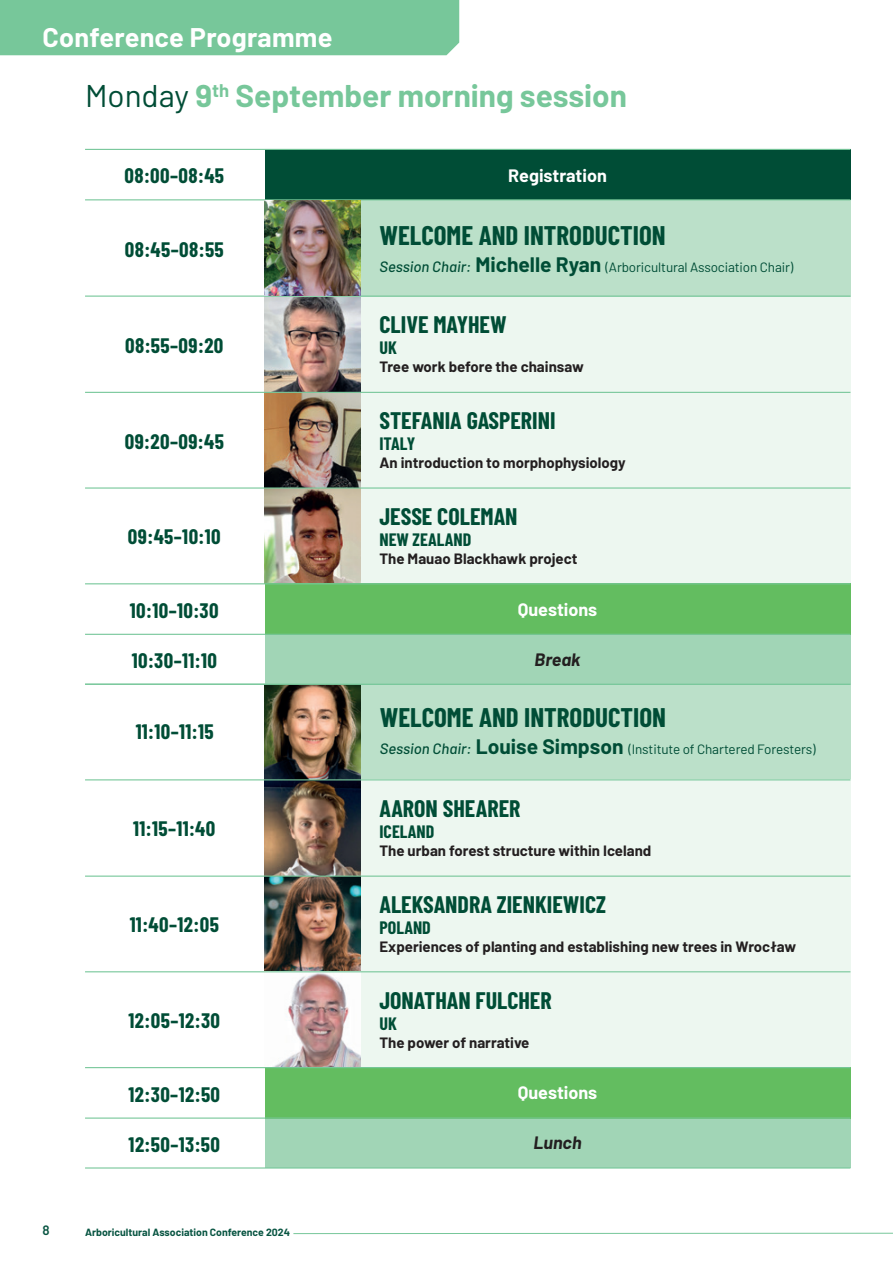
<style>
.page{position:relative;width:893px;height:1263px;background:#fff}
.page>*{position:absolute;margin:0;border:0;box-sizing:border-box;transform-origin:0 0}
.t1{font:700 31.5px "Barlow";color:#77c79a}
.t2{font:700 27px "Barlow Condensed";color:#004d36}
.t3{font:700 27px "Barlow";letter-spacing:.01em;color:#fff}
.t4{font:700 24px "Barlow Condensed";color:#004d36}
.t5{font:700 21px "Barlow Condensed";letter-spacing:.02em;color:#004d36}
.t6{font:700 18px "Barlow Condensed";color:#004d36}
.t7{font:700 18px "Barlow";color:#fff}
.t8{font:italic 700 18px "Barlow";color:#231f20}
.t9{font:700 15px "Barlow";color:#231f20}
.t10{font:13.5px "Barlow";letter-spacing:-.01em;color:#004d36}
.t11{font:600 13.5px "Barlow";color:#075441}
.t12{font:700 10.5px "Barlow";color:#075441}
.s1{font-weight:400;color:#004d36}
.s2{font-weight:500;font-style:italic;font-size:15px}
.s3{font-weight:700;font-size:21px}
</style>
<div class="page">
<hr style="left:293px;top:1233px;width:600px;height:1px;background:#77c79a">
<div style="left:265px;top:683px;width:586px;height:97px;background:#bbe0c9"></div>
<div style="left:265px;top:779px;width:585px;height:289px;background:#edf7f0"></div>
<img style="left:265px;top:780px;width:95px;height:95px">
<img style="left:265px;top:685px;width:95px;height:94px">
<img style="left:265px;top:877px;width:95px;height:94px">
<svg style="left:265px;top:972px;width:95px;height:95px"></svg>
<div style="left:265px;top:1067px;width:585px;height:52px;background:#63bd60"></div>
<div style="left:265px;top:1119px;width:585px;height:48px;background:#a1d5b6"></div>
<hr style="left:85px;top:1167px;width:765px;height:1px;background:#77c79a">
<hr style="left:85px;top:1117px;width:765px;height:2px;background:#77c79a">
<hr style="left:85px;top:875px;width:765px;height:2px;background:#77c79a">
<hr style="left:85px;top:971px;width:765px;height:1px;background:#77c79a">
<hr style="left:85px;top:1067px;width:765px;height:1px;background:#77c79a">
<div style="left:0;top:0;width:459px;height:55px;background:#77c79a"></div>
<div style="left:265px;top:149px;width:585px;height:436px;background:#edf7f0"></div>
<img style="left:265px;top:297px;width:95px;height:95px">
<img style="left:265px;top:393px;width:95px;height:94px">
<img style="left:265px;top:489px;width:95px;height:94px">
<div style="left:265px;top:150px;width:585px;height:51px;background:#004d36"></div>
<div style="left:265px;top:584px;width:585px;height:51px;background:#63bd60"></div>
<div style="left:265px;top:635px;width:585px;height:49px;background:#a1d5b6"></div>
<div style="left:265px;top:200px;width:585px;height:97px;background:#bbe0c9"></div>
<hr style="left:85px;top:199px;width:765px;height:1px;background:#77c79a">
<hr style="left:85px;top:149px;width:765px;height:1px;background:#77c79a">
<hr style="left:85px;top:684px;width:765px;height:1px;background:#77c79a">
<hr style="left:85px;top:779px;width:765px;height:1px;background:#77c79a">
<hr style="left:85px;top:634px;width:765px;height:1px;background:#77c79a">
<hr style="left:85px;top:392px;width:765px;height:1px;background:#77c79a">
<hr style="left:85px;top:487px;width:765px;height:2px;background:#77c79a">
<hr style="left:85px;top:583px;width:765px;height:1px;background:#77c79a">
<hr style="left:85px;top:296px;width:765px;height:1px;background:#77c79a">
<img style="left:265px;top:200px;width:95px;height:96px">
<h2 class="t3" style="left:43px;top:17px;width:291px">Conference Programme</h2>
<h1 class="t1" style="left:85px;top:72px;width:543px"><span class="s1">Monday</span> 9<sup>th</sup> September morning session</h1>
<h3 class="t5" style="left:125px;top:161px;width:101px">08:00–08:45</h3>
<h3 class="t5" style="left:125px;top:234px;width:101px">08:45–08:55</h3>
<h3 class="t5" style="left:125px;top:330px;width:100px">08:55–09:20</h3>
<h3 class="t5" style="left:125px;top:426px;width:101px">09:20–09:45</h3>
<h3 class="t5" style="left:128px;top:522px;width:94px">09:45–10:10</h3>
<h3 class="t5" style="left:130px;top:595px;width:90px">10:10–10:30</h3>
<h3 class="t5" style="left:132px;top:645px;width:87px">10:30–11:10</h3>
<h3 class="t5" style="left:136px;top:717px;width:79px">11:10–11:15</h3>
<h3 class="t5" style="left:133px;top:813px;width:84px">11:15–11:40</h3>
<h3 class="t5" style="left:130px;top:910px;width:91px">11:40–12:05</h3>
<h3 class="t5" style="left:129px;top:1006px;width:93px">12:05–12:30</h3>
<h3 class="t5" style="left:129px;top:1079px;width:93px">12:30–12:50</h3>
<h3 class="t5" style="left:129px;top:1129px;width:93px">12:50–13:50</h3>
<p class="t11" style="left:43px;top:1221px;width:9px">8</p>
<p class="t12" style="left:85px;top:1224px;width:207px">Arboricultural Association Conference 2024</p>
<p class="t7" style="left:508px;top:162px;width:100px">Registration</p>
<h2 class="t2" style="left:379px;top:216px;width:288px">WELCOME AND INTRODUCTION</h2>
<p class="t10" style="left:379px;top:257px;width:415px"><span class="s2">Session Chair:</span> <span class="s3">Michelle Ryan</span> (Arboricultural Association Chair)</p>
<h3 class="t4" style="left:379px;top:308px;width:129px">CLIVE MAYHEW</h3>
<p class="t6" style="left:379px;top:335px;width:19px">UK</p>
<p class="t9" style="left:379px;top:356px;width:206px">Tree work before the chainsaw</p>
<h3 class="t4" style="left:379px;top:403px;width:178px">STEFANIA GASPERINI</h3>
<p class="t6" style="left:379px;top:431px;width:37px">ITALY</p>
<p class="t9" style="left:379px;top:452px;width:248px">An introduction to morphophysiology</p>
<h3 class="t4" style="left:379px;top:499px;width:140px">JESSE COLEMAN</h3>
<p class="t6" style="left:379px;top:526px;width:93px">NEW ZEALAND</p>
<p class="t9" style="left:379px;top:547px;width:199px">The Mauao Blackhawk project</p>
<p class="t7" style="left:518px;top:596px;width:81px">Questions</p>
<p class="t8" style="left:535px;top:646px;width:48px">Break</p>
<h2 class="t2" style="left:380px;top:698px;width:288px">WELCOME AND INTRODUCTION</h2>
<p class="t10" style="left:380px;top:740px;width:437px"><span class="s2">Session Chair:</span> <span class="s3">Louise Simpson</span> (Institute of Chartered Foresters)</p>
<h3 class="t4" style="left:379px;top:791px;width:142px">AARON SHEARER</h3>
<p class="t6" style="left:379px;top:819px;width:56px">ICELAND</p>
<p class="t9" style="left:379px;top:840px;width:273px">The urban forest structure within Iceland</p>
<h3 class="t4" style="left:379px;top:887px;width:228px">ALEKSANDRA ZIENKIEWICZ</h3>
<p class="t6" style="left:379px;top:915px;width:53px">POLAND</p>
<p class="t9" style="left:379px;top:935px;width:418px">Experiences of planting and establishing new trees in Wrocław</p>
<h3 class="t4" style="left:379px;top:983px;width:174px">JONATHAN FULCHER</h3>
<p class="t6" style="left:379px;top:1010px;width:19px">UK</p>
<p class="t9" style="left:379px;top:1031px;width:151px">The power of narrative</p>
<p class="t7" style="left:518px;top:1080px;width:81px">Questions</p>
<p class="t8" style="left:534px;top:1129px;width:49px">Lunch</p>
</div>
